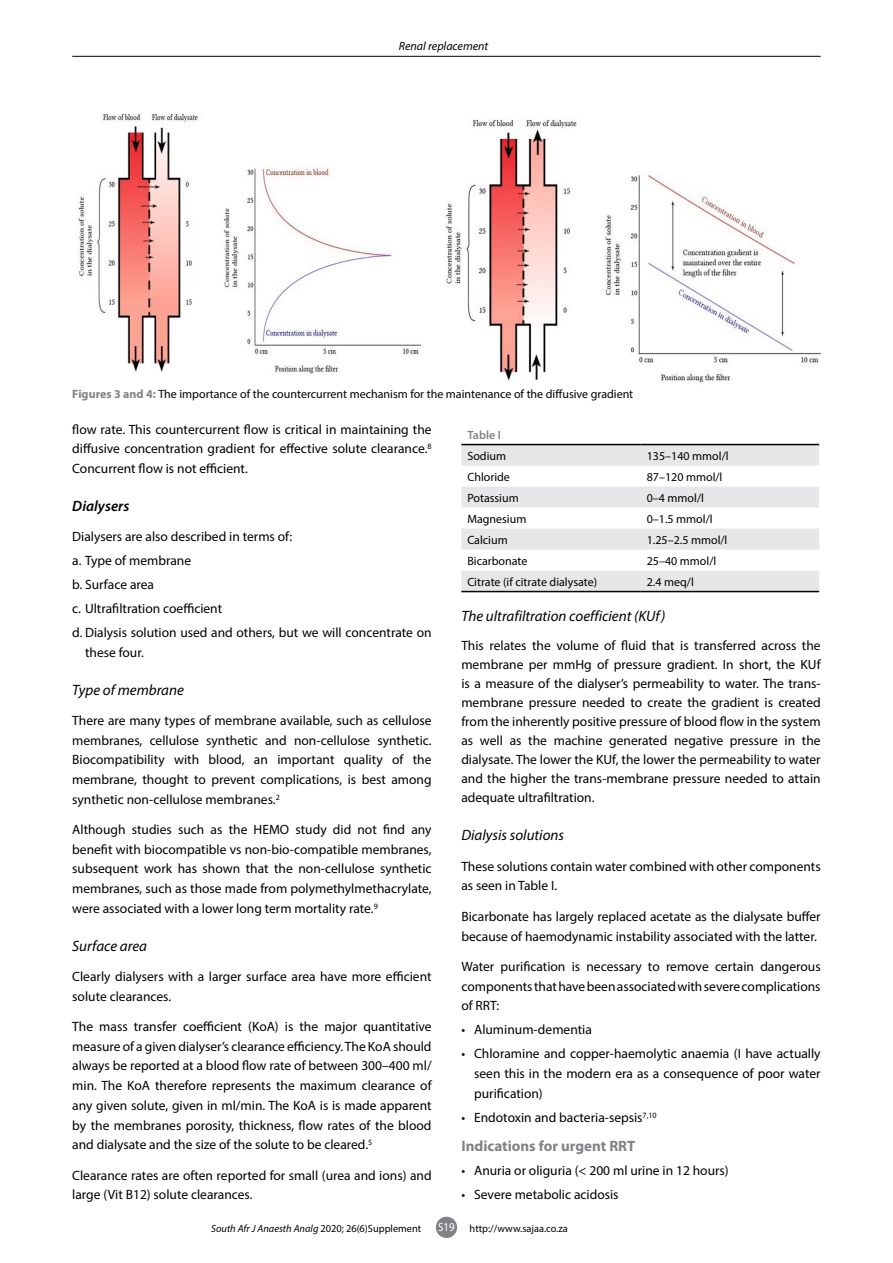
<style>
.page{position:relative;width:893px;height:1263px;background:#fff}
.page>*{position:absolute;margin:0;border:0;box-sizing:border-box;transform-origin:0 0}
.t1{font:italic 15px "Myriad Pro";color:#000}
.t2{font:700 15px "Myriad Pro";color:#808285}
.t3{font:italic 600 15px "Myriad Pro";color:#000}
.t4{font:13.5px/19.6px "Myriad Pro";color:#000;text-align:justify}
.t5{font:12px "Myriad Pro";color:#000}
.t6{font:italic 12px "Myriad Pro";color:#000}
.t7{font:600 12px "Myriad Pro";color:#808285}
.t8{font:12px "Myriad Pro";color:#fff;scale:.9 1}
.t9{font:italic 10.5px "Myriad Pro";color:#000}
.t10{font:10.5px "Myriad Pro";color:#000}
.s1{font-weight:700;color:#808285}
.s2{font-style:normal}
</style>
<div class="page">
<div style="left:436px;top:1217px;width:21px;height:21px;background:#808285;border-radius:50%"></div>
<hr style="left:72px;top:56px;width:749px;height:1px;background:#000">
<img style="left:446px;top:119px;width:375px;height:264px">
<img style="left:77px;top:115px;width:344px;height:259px">
<svg style="left:461px;top:445px;width:358px;height:146px;fill:#e6e7e8"></svg>
<hr style="left:461px;top:444px;width:180px;height:1px;background:#000">
<hr style="left:641px;top:444px;width:178px;height:1px;background:#000">
<hr style="left:461px;top:591px;width:180px;height:1px;background:#000">
<hr style="left:641px;top:591px;width:178px;height:1px;background:#000">
<p class="t6" style="left:399px;top:38px;width:91px">Renal replacement</p>
<p class="t5" style="left:72px;top:386px;width:562px"><span class="s1">Figures 3 and 4:</span> The importance of the countercurrent mechanism for the maintenance of the diffusive gradient</p>
<p class="t7" style="left:467px;top:427px;width:35px">Table I</p>
<p class="t5" style="left:467px;top:448px;width:40px">Sodium</p>
<p class="t5" style="left:647px;top:448px;width:83px">135–140 mmol/l</p>
<p class="t5" style="left:467px;top:469px;width:44px">Chloride</p>
<p class="t5" style="left:647px;top:469px;width:77px">87–120 mmol/l</p>
<p class="t5" style="left:467px;top:490px;width:53px">Potassium</p>
<p class="t5" style="left:647px;top:490px;width:59px">0–4 mmol/l</p>
<p class="t5" style="left:467px;top:511px;width:60px">Magnesium</p>
<p class="t5" style="left:647px;top:511px;width:67px">0–1.5 mmol/l</p>
<p class="t5" style="left:467px;top:532px;width:42px">Calcium</p>
<p class="t5" style="left:647px;top:532px;width:82px">1.25–2.5 mmol/l</p>
<p class="t5" style="left:467px;top:553px;width:62px">Bicarbonate</p>
<p class="t5" style="left:647px;top:553px;width:71px">25–40 mmol/l</p>
<p class="t5" style="left:467px;top:574px;width:131px">Citrate (if citrate dialysate)</p>
<p class="t5" style="left:647px;top:574px;width:49px">2.4 meq/l</p>
<p class="t4" style="left:72px;top:419px;width:361px">flow rate. This countercurrent flow is critical in maintaining the diffusive concentration gradient for effective solute clearance.<sup>8<br></sup>Concurrent flow is not efficient.</p>
<p class="t3" style="left:72px;top:496px;width:59px">Dialysers</p>
<p class="t4" style="left:72px;top:525px;width:361px;line-height:24px;text-align:left">Dialysers are also described in terms of:<br>a. Type of membrane<br>b. Surface area<br>c. Ultrafiltration coefficient<br>d. Dialysis solution used and others, but we will concentrate on</p>
<p class="t4" style="left:85px;top:642px;width:60px">these four.</p>
<p class="t1" style="left:72px;top:680px;width:113px">Type of membrane</p>
<p class="t4" style="left:72px;top:710px;width:361px">There are many types of membrane available, such as cellulose membranes, cellulose synthetic and non-cellulose synthetic.<br>Biocompatibility with blood, an important quality of the membrane, thought to prevent complications, is best among synthetic non-cellulose membranes.<sup>2</sup></p>
<p class="t4" style="left:72px;top:819px;width:361px">Although studies such as the HEMO study did not find any benefit with biocompatible vs non-bio-compatible membranes, subsequent work has shown that the non-cellulose synthetic membranes, such as those made from polymethylmethacrylate, were associated with a lower long term mortality rate.<sup>9</sup></p>
<p class="t1" style="left:72px;top:936px;width:76px">Surface area</p>
<p class="t4" style="left:72px;top:966px;width:361px">Clearly dialysers with a larger surface area have more efficient solute clearances.</p>
<p class="t4" style="left:72px;top:1016px;width:361px">The mass transfer coefficient (KoA) is the major quantitative measure of a given dialyser’s clearance efficiency. The KoA should always be reported at a blood flow rate of between 300–400 ml/ min. The KoA therefore represents the maximum clearance of any given solute, given in ml/min. The KoA is is made apparent by the membranes porosity, thickness, flow rates of the blood and dialysate and the size of the solute to be cleared.<sup>5</sup></p>
<p class="t4" style="left:72px;top:1165px;width:361px">Clearance rates are often reported for small (urea and ions) and large (Vit B12) solute clearances.</p>
<p class="t1" style="left:461px;top:606px;width:205px">The ultrafiltration coefficient (KUf)</p>
<p class="t4" style="left:461px;top:636px;width:361px;line-height:19px">This relates the volume of fluid that is transferred across the membrane per mmHg of pressure gradient. In short, the KUf is a measure of the dialyser’s permeability to water. The trans&shy;membrane pressure needed to create the gradient is created from the inherently positive pressure of blood flow in the system as well as the machine generated negative pressure in the dialysate. The lower the KUf, the lower the permeability to water and the higher the trans-membrane pressure needed to attain adequate ultrafiltration.</p>
<p class="t1" style="left:461px;top:826px;width:104px">Dialysis solutions</p>
<p class="t4" style="left:461px;top:856px;width:361px">These solutions contain water combined with other components as seen in Table I.</p>
<p class="t4" style="left:461px;top:906px;width:361px">Bicarbonate has largely replaced acetate as the dialysate buffer because of haemodynamic instability associated with the latter.</p>
<p class="t4" style="left:461px;top:956px;width:361px">Water purification is necessary to remove certain dangerous components that have been associated with severe complications of RRT:</p>
<p class="t4" style="left:461px;top:1020px;width:132px">• Aluminum-dementia</p>
<p class="t4" style="left:474px;top:1044px;width:348px;text-indent:-13px">• Chloramine and copper-haemolytic anaemia (I have actually seen this in the modern era as a consequence of poor water purification)</p>
<p class="t4" style="left:461px;top:1107px;width:197px">• Endotoxin and bacteria-sepsis<sup>7,10</sup></p>
<p class="t2" style="left:461px;top:1136px;width:175px">Indications for urgent RRT</p>
<p class="t4" style="left:461px;top:1161px;width:269px">• Anuria or oliguria (&lt; 200 ml urine in 12 hours)</p>
<p class="t4" style="left:461px;top:1184px;width:159px">• Severe metabolic acidosis</p>
<p class="t8" style="left:438px;top:1220px;width:20px">S19</p>
<p class="t9" style="left:211px;top:1221px;width:212px">South Afr J Anaesth Analg <span class="s2">2020; 26(6)Supplement</span></p>
<p class="t10" style="left:470px;top:1221px;width:100px">http://www.sajaa.co.za</p>
</div>
